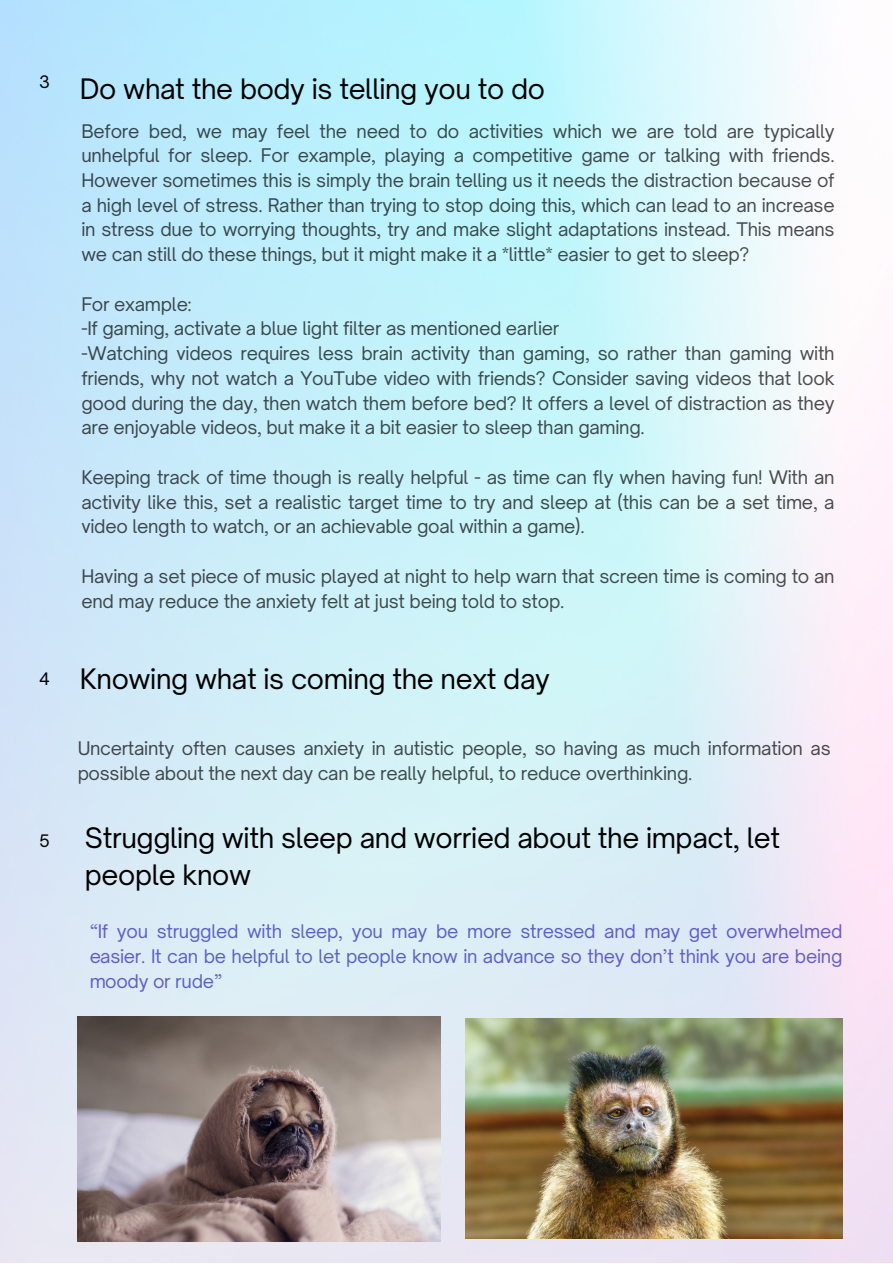
<style>
.page{position:relative;width:893px;height:1264px;background:#fff}
.page>*{position:absolute;margin:0;border:0;box-sizing:border-box;transform-origin:0 0}
.t1{font:27px/37px "Open Sauce One";letter-spacing:-.015em;color:#000}
.t2{font:18px/24.8px "Open Sauce One";letter-spacing:-.015em;color:#000}
.t3{font:18px/24.8px "Open Sauce One";letter-spacing:-.015em;color:#2821b4;text-align:justify}
.t4{font:16.5px "Open Sauce One";color:#000}
</style>
<div class="page">
<img style="left:0;top:0;width:892px;height:1262px">
<img style="left:77px;top:1016px;width:364px;height:225px">
<img style="left:465px;top:1018px;width:377px;height:220px">
<p class="t4" style="left:39px;top:72px;width:12px">3</p>
<p class="t1" style="left:80px;top:70px;width:466px">Do what the body is telling you to do</p>
<p class="t2" style="left:81px;top:118px;width:754px;text-align:justify">Before bed, we may feel the need to do activities which we are told are typically unhelpful for sleep. For example, playing a competitive game or talking with friends.<br>However sometimes this is simply the brain telling us it needs the distraction because of a high level of stress. Rather than trying to stop doing this, which can lead to an increase in stress due to worrying thoughts, try and make slight adaptations instead. This means we can still do these things, but it might make it a *little* easier to get to sleep?</p>
<p class="t2" style="left:81px;top:291px;width:754px">For example:<br>-If gaming, activate a blue light filter as mentioned earlier<br>-Watching videos requires less brain activity than gaming, so rather than gaming with friends, why not watch a YouTube video with friends? Consider saving videos that look good during the day, then watch them before bed? It offers a level of distraction as they are enjoyable videos, but make it a bit easier to sleep than gaming.</p>
<p class="t2" style="left:81px;top:464px;width:754px;text-align:justify">Keeping track of time though is really helpful - as time can fly when having fun! With an activity like this, set a realistic target time to try and sleep at (this can be a set time, a video length to watch, or an achievable goal within a game).</p>
<p class="t2" style="left:81px;top:563px;width:754px">Having a set piece of music played at night to help warn that screen time is coming to an end may reduce the anxiety felt at just being told to stop.</p>
<p class="t4" style="left:39px;top:668px;width:12px">4</p>
<p class="t1" style="left:80px;top:659px;width:471px">Knowing what is coming the next day</p>
<p class="t4" style="left:39px;top:830px;width:12px">5</p>
<p class="t2" style="left:77px;top:735px;width:754px">Uncertainty often causes anxiety in autistic people, so having as much information as possible about the next day can be really helpful, to reduce overthinking.</p>
<p class="t1" style="left:85px;top:818px;width:696px">Struggling with sleep and worried about the impact, let people know</p>
<p class="t3" style="left:89px;top:919px;width:754px">“If you struggled with sleep, you may be more stressed and may get overwhelmed easier. It can be helpful to let people know in advance so they don’t think you are being moody or rude”</p>
</div>
